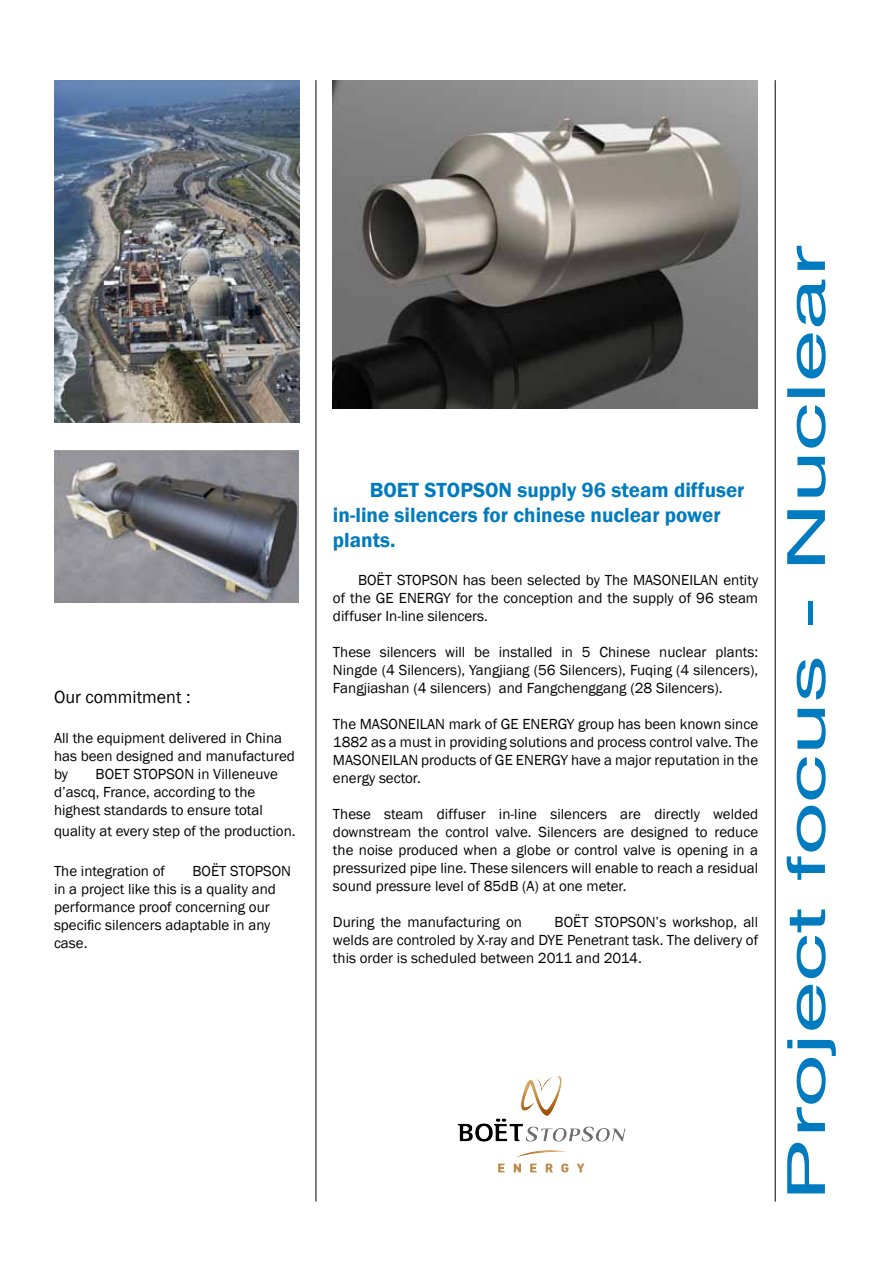
<style>
.page{position:relative;width:893px;height:1263px;background:#fff}
.page>*{position:absolute;margin:0;border:0;box-sizing:border-box;transform-origin:0 0}
.t1{font:52.5px "Helvetica";color:#007bc0;scale:1.8 1}
.t2{font:600 21px/25.2px "Franklin Gothic";color:#007bc0}
.t3{font:18px "Franklin Gothic";color:#000}
.t4{font:15px/18px "Franklin Gothic";color:#000;text-align:justify}
</style>
<div class="page">
<hr style="left:316px;top:80px;width:1px;height:1121px;background:#000">
<hr style="left:775px;top:80px;width:1px;height:1121px;background:#000">
<img style="left:54px;top:80px;width:245px;height:343px">
<img style="left:333px;top:80px;width:424px;height:328px">
<img style="left:54px;top:450px;width:245px;height:153px">
<img style="left:457px;top:1076px;width:168px;height:97px">
<p class="t3" style="left:54px;top:686px;width:138px">Our commitment :</p>
<p class="t4" style="left:54px;top:729px;width:242px;text-align:left">All the equipment delivered in China has been designed and manufactured by</p>
<p class="t4" style="left:54px;top:765px;width:225px;text-align:left;text-indent:42px">BOET STOPSON in Villeneuve d’ascq, France, according to the highest standards to ensure total</p>
<p class="t4" style="left:54px;top:822px;width:243px">quality at every step of the production.</p>
<p class="t4" style="left:54px;top:862px;width:112px">The integration of</p>
<p class="t4" style="left:54px;top:862px;width:239px;text-align:left;text-indent:139px">Boët Stopson in a project like this is a quality and performance proof concerning our specific-silencers adaptable in any case.</p>
<h2 class="t2" style="left:333px;top:477px;width:413px;text-indent:37px">BOET STOPSON supply 96 steam diffuser in-line silencers for chinese nuclear power plants.</h2>
<p class="t4" style="left:333px;top:571px;width:427px;text-indent:25px">Boët Stopson has been selected by The MASON EILAN entity of the GE EN ERGY for the conception and the supply of 96 steam diffuser In-line silencers.</p>
<p class="t4" style="left:333px;top:643px;width:427px">These silencers will be installed in 5 Chinese nuclear plants:<br>N ingde (4 Silencers), Yangjiang (56 Silencers), Fuqing (4 silencers), Fangjiashan (4 silencers) and Fangchenggang (28 Silencers).</p>
<p class="t4" style="left:333px;top:715px;width:427px">The MASON EILAN mark of GE EN ERGY group has been known since 1882 as a must in providing solutions and process control valve. The MASON EILAN products of GE EN ERGY have a major reputation in the energy sector.</p>
<p class="t4" style="left:333px;top:805px;width:427px">These steam diffuser in-line silencers are directly welded downstream the control valve. Silencers are designed to reduce the noise produced when a globe or control valve is opening in a pressurized pipe line. These silencers will enable to reach a residual sound pressure level of 85dB (A) at one meter.</p>
<p class="t4" style="left:333px;top:913px;width:191px">During the manufacturing on</p>
<p class="t4" style="left:333px;top:913px;width:427px;text-indent:222px">Boët Stopson’s workshop, all welds are controled by X-ray and DYE Penetrant task. The delivery of this order is scheduled between 2011 and 2014.</p>
<h1 class="t1" style="left:776px;top:1201px;width:532px;rotate:-90deg">Project focus - Nuclear</h1>
</div>
